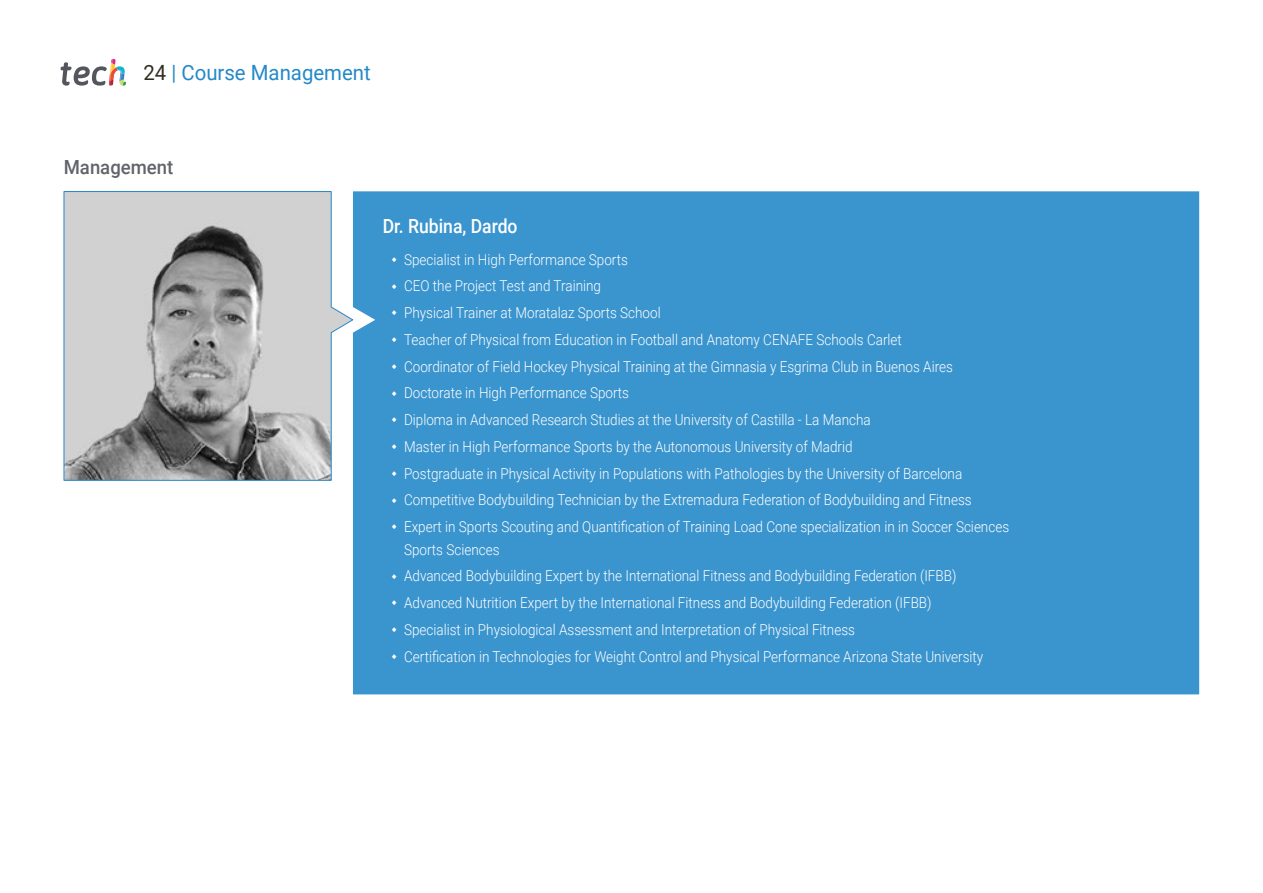
<style>
.page{position:relative;width:1263px;height:893px;background:#fff}
.page>*{position:absolute;margin:0;border:0;box-sizing:border-box;transform-origin:0 0}
.t1{font:21px "Roboto";color:#2488c9}
.t2{font:500 19.5px "Roboto";color:#fff;scale:.9 1}
.t3{font:500 19.5px "Roboto";color:#61646a;scale:.95 1}
.t4{font:300 15px/26.7px "Roboto";color:#fff;scale:.9 1}
.s1{color:#312e20}
</style>
<div class="page">
<div style="left:353px;top:191px;width:846px;height:503px;background:#3a94ce"></div>
<svg style="left:61px;top:59px;width:65px;height:27px"></svg>
<svg style="left:64px;top:191px;width:289px;height:290px;background:#b5b7b7"></svg>
<svg style="left:392px;top:257px;width:5px;height:5px"></svg>
<svg style="left:392px;top:284px;width:5px;height:5px"></svg>
<svg style="left:392px;top:310px;width:5px;height:5px"></svg>
<svg style="left:392px;top:337px;width:5px;height:5px"></svg>
<svg style="left:392px;top:364px;width:5px;height:5px"></svg>
<svg style="left:392px;top:391px;width:5px;height:5px"></svg>
<svg style="left:392px;top:417px;width:5px;height:5px"></svg>
<svg style="left:392px;top:444px;width:5px;height:5px"></svg>
<svg style="left:392px;top:471px;width:5px;height:5px"></svg>
<svg style="left:392px;top:498px;width:5px;height:5px"></svg>
<svg style="left:392px;top:524px;width:5px;height:5px"></svg>
<svg style="left:392px;top:574px;width:5px;height:5px"></svg>
<svg style="left:392px;top:600px;width:5px;height:5px"></svg>
<svg style="left:392px;top:627px;width:5px;height:5px"></svg>
<svg style="left:392px;top:654px;width:5px;height:5px"></svg>
<h1 class="t1" style="left:144px;top:57px;width:229px"><span class="s1">24</span> | Course Management</h1>
<h2 class="t3" style="left:64px;top:154px;width:117px">Management</h2>
<h2 class="t2" style="left:383px;top:212px;width:151px">Dr. Rubina, Dardo</h2>
<p class="t4" style="left:404px;top:245px;width:674px">Specialist in High Performance Sports<br>CEO the Project Test and Training<br>Physical Trainer at Moratalaz Sports School<br>Teacher of Physical from Education in Football and Anatomy CENAFE Schools Carlet<br>Coordinator of Field Hockey Physical Training at the Gimnasia y Esgrima Club in Buenos Aires Doctorate in High Performance Sports<br>Diploma in Advanced Research Studies at the University of Castilla - La Mancha<br>Master in High Performance Sports by the Autonomous University of Madrid<br>Postgraduate in Physical Activity in Populations with Pathologies by the University of Barcelona Competitive Bodybuilding Technician by the Extremadura Federation of Bodybuilding and Fitness Expert in Sports Scouting and Quantification of Training Load Cone specialization in in Soccer Sciences</p>
<p class="t4" style="left:404px;top:535px;width:645px">Sports Sciences<br>Advanced Bodybuilding Expert by the International Fitness and Bodybuilding Federation (IFBB)<br>Advanced Nutrition Expert by the International Fitness and Bodybuilding Federation (IFBB)<br>Specialist in Physiological Assessment and Interpretation of Physical Fitness<br>Certification in Technologies for Weight Control and Physical Performance Arizona State University</p>
</div>
